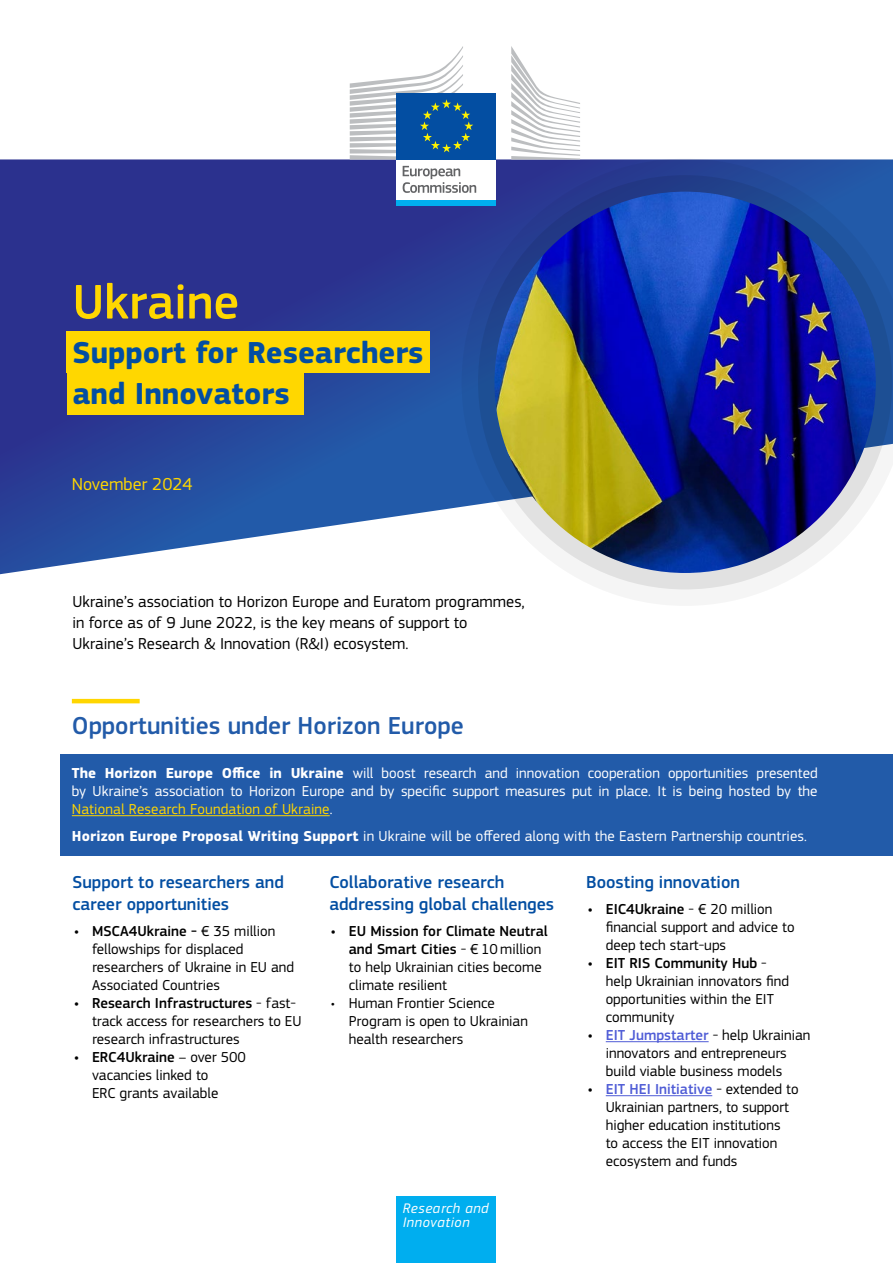
<style>
.page{position:relative;width:893px;height:1263px;background:#fff}
.page>*{position:absolute;margin:0;border:0;box-sizing:border-box;transform-origin:0 0}
.t1{font:500 50.55px "EC Square Sans Pro";color:#ffd700}
.t2{font:700 31.5px "EC Square Sans Pro";color:#034ea2}
.Title_2{font:500 25.5px "EC Square Sans Pro";color:#225ba9}
.Subtitle{font:500 18px/21.6px "EC Square Sans Pro";color:#034ea2}
.t3{font:18px "EC Square Sans Pro";color:#ffd700}
.Body_text{font:16.5px/21px "EC Square Sans Pro";color:#000}
.t4{font:15px/18px "EC Square Sans Pro";color:#000}
.t5{font:15px/18px "EC Square Sans Pro";letter-spacing:.01em;color:#fff;text-align:justify}
.t6{font:italic 14.4px/14.1px "EC Square Sans Pro";letter-spacing:.04em;color:#fff}
.s1{font-weight:700}
.s2{color:#ffd600}
.s3{font-weight:500}
.s4{font-weight:500;color:#4f5cd6}
</style>
<div class="page">
<svg style="left:0;top:159px;width:462px;height:415px"></svg>
<div style="left:397px;top:1196px;width:99px;height:67px;background:#00aeef"></div>
<div style="left:397px;top:158px;width:99px;height:44px;background:#fff"></div>
<svg style="left:403px;top:166px;width:59px;height:27px"></svg>
<div style="left:397px;top:200px;width:99px;height:6px;background:#00aeef"></div>
<svg style="left:511px;top:46px;width:69px;height:113px"></svg>
<div style="left:397px;top:93px;width:99px;height:67px;background:#034ea2"></div>
<svg style="left:350px;top:46px;width:123px;height:114px"></svg>
<div style="left:61px;top:754px;width:832px;height:101px;background:#225ba9"></div>
<div style="left:67px;top:331px;width:363px;height:42px;background:#ffd700"></div>
<div style="left:67px;top:373px;width:237px;height:42px;background:#ffd700"></div>
<svg style="left:462px;top:159px;width:431px;height:431px"></svg>
<img style="left:494px;top:192px;width:382px;height:381px;border-radius:191px">
<hr style="left:72px;top:815px;width:258px;height:1px;background:#ffd600">
<hr style="left:72px;top:699px;width:68px;height:4px;background:#ffd600">
<hr style="left:606px;top:1041px;width:103px;height:1px;background:#4f5cd6">
<hr style="left:606px;top:1095px;width:106px;height:1px;background:#4f5cd6">
<p class="t1" style="left:73px;top:272px;width:168px">Ukraine</p>
<p class="t2" style="left:73px;top:334px;width:353px">Support for Researchers</p>
<p class="t2" style="left:73px;top:375px;width:219px">and Innovators</p>
<p class="t3" style="left:72px;top:474px;width:122px">November 2024</p>
<p class="Body_text" style="left:73px;top:591px;width:454px">Ukraine’s association to Horizon Europe and Euratom programmes, in force as of 9 June 2022, is the key means of support to<br>Ukraine’s Research &amp; Innovation (R&amp;I) ecosystem.</p>
<p class="Title_2" style="left:72px;top:711px;width:393px">Opportunities under Horizon Europe</p>
<p class="t5" style="left:72px;top:764px;width:747px"><span class="s1">The Horizon Europe Office in Ukraine</span> will boost research and innovation cooperation opportunities presented by Ukraine’s association to Horizon Europe and by specific support measures put in place. It is being hosted by the <span class="s2">National Research Foundation of Ukraine</span>.</p>
<p class="t5" style="left:72px;top:827px;width:737px"><span class="s1">Horizon Europe Proposal Writing Support</span> in Ukraine will be offered along with the Eastern Partnership countries.</p>
<p class="Subtitle" style="left:73px;top:872px;width:213px">Support to researchers and career opportunities</p>
<p class="t4" style="left:92px;top:922px;width:204px;text-indent:-18px"><span class="s3">• MSCA4Ukraine -</span> € 35 million fellowships for displaced researchers of Ukraine in EU and<br>Associated Countries</p>
<p class="t4" style="left:92px;top:994px;width:211px;text-indent:-18px"><span class="s3">• Research Infrastructures</span> - fast&shy;track access for researchers to EU research infrastructures</p>
<p class="t4" style="left:92px;top:1048px;width:155px;text-indent:-18px"><span class="s3">• ERC4Ukraine</span> – over 500 vacancies linked to<br>ERC grants available</p>
<p class="Subtitle" style="left:329px;top:872px;width:226px">Collaborative research addressing global challenges</p>
<p class="t4" style="left:349px;top:922px;width:200px;text-indent:-18px"><span class="s3">• EU Mission for Climate Neutral and Smart Cities</span> - € 10 million to help Ukrainian cities become climate resilient</p>
<p class="t4" style="left:349px;top:993px;width:181px;line-height:18.5px;text-indent:-18px">• Human Frontier Science<br>Program is open to Ukrainian health researchers</p>
<p class="t6" style="left:403px;top:1201px;width:87px">Research and<br>Innovation</p>
<p class="Subtitle" style="left:586px;top:872px;width:155px">Boosting innovation</p>
<p class="t4" style="left:606px;top:900px;width:190px;text-indent:-18px"><span class="s3">• EIC4Ukraine</span> - € 20 million financial support and advice to deep tech start-ups</p>
<p class="t4" style="left:606px;top:954px;width:185px;text-indent:-18px"><span class="s3">• EIT RIS Community Hub</span> - help Ukrainian innovators find opportunities within the EIT community</p>
<p class="t4" style="left:606px;top:1026px;width:206px;text-indent:-18px"><span class="s3">•</span> <span class="s4">EIT Jumpstarter</span> - help Ukrainian innovators and entrepreneurs build viable business models</p>
<p class="t4" style="left:606px;top:1080px;width:194px;text-indent:-18px"><span class="s3">•</span> <span class="s4">EIT HEI Initiative</span> - extended to<br>Ukrainian partners, to support higher education institutions<br>to access the EIT innovation ecosystem and funds</p>
</div>
